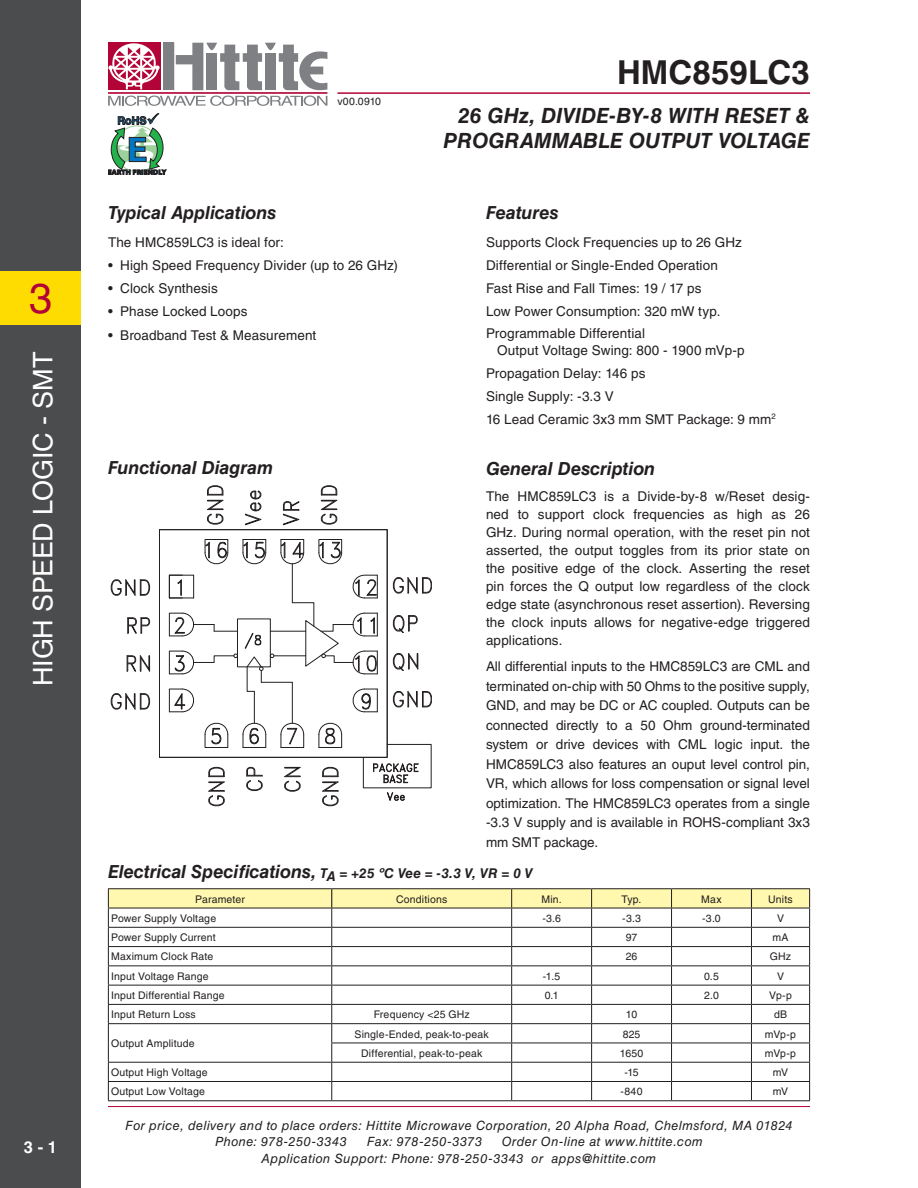
<style>
.page{position:relative;width:918px;height:1188px;background:#fff}
.page>*{position:absolute;margin:0;border:0;box-sizing:border-box;transform-origin:0 0}
.t1{font:42px "Helvetica LT Std";color:#b30437}
.t2{font:700 33px "Helvetica LT Std";letter-spacing:.005em;color:#231f20}
.t3{font:27px "Helvetica LT Std";letter-spacing:-.01em;color:#fff}
.t4{font:italic 700 21px/25.2px "Helvetica LT Std";color:#231f20;text-align:right}
.t5{font:italic 700 18px "Helvetica LT Std";letter-spacing:-.005em;color:#231f20}
.t6{font:700 16.5px "Helvetica LT Std";color:#fff}
.t7{font:13.5px/19.5px "Helvetica LT Std";letter-spacing:.01em;color:#231f20;text-align:justify}
.t8{font:italic 12.75px/16.5px "Helvetica LT Std";letter-spacing:.035em;color:#231f20}
.t9{font:10.5px "Helvetica LT Std";letter-spacing:.015em;color:#231f20}
.s1{font-size:13.5px}
</style>
<div class="page">
<hr style="left:108px;top:1106px;width:702px;height:1px;background:#b30437">
<hr style="left:338px;top:92px;width:472px;height:2px;background:#b30437">
<div style="left:163px;top:43px;width:11px;height:47px;background:#7e8083"></div>
<div style="left:108px;top:43px;width:52px;height:47px;background:#b30437"></div>
<hr style="left:108px;top:92px;width:219px;height:2px;background:#b30437">
<svg style="left:176px;top:43px;width:151px;height:47px"></svg>
<svg style="left:108px;top:96px;width:219px;height:10px"></svg>
<svg style="left:108px;top:43px;width:52px;height:46px"></svg>
<svg style="left:108px;top:113px;width:58px;height:62px"></svg>
<div style="left:0;top:0;width:81px;height:1188px;background:#4b4c4d"></div>
<div style="left:0;top:271px;width:81px;height:54px;background:#ffdc01"></div>
<hr style="left:108px;top:888px;width:224px;height:1px;background:#231f20">
<hr style="left:332px;top:888px;width:180px;height:1px;background:#231f20">
<hr style="left:512px;top:888px;width:80px;height:1px;background:#231f20">
<hr style="left:592px;top:888px;width:80px;height:1px;background:#231f20">
<hr style="left:672px;top:888px;width:79px;height:1px;background:#231f20">
<hr style="left:751px;top:888px;width:59px;height:1px;background:#231f20">
<svg style="left:108px;top:889px;width:702px;height:211px"></svg>
<hr style="left:108px;top:1100px;width:224px;height:1px;background:#231f20">
<hr style="left:332px;top:1100px;width:180px;height:1px;background:#231f20">
<hr style="left:512px;top:1100px;width:80px;height:1px;background:#231f20">
<hr style="left:592px;top:1100px;width:80px;height:1px;background:#231f20">
<hr style="left:672px;top:1100px;width:79px;height:1px;background:#231f20">
<hr style="left:751px;top:1100px;width:59px;height:1px;background:#231f20">
<svg style="left:111px;top:579px;width:39px;height:17px"></svg>
<svg style="left:393px;top:577px;width:39px;height:17px"></svg>
<div style="left:159px;top:529px;width:228px;height:229px;border:1px solid #231f20"></div>
<svg style="left:208px;top:767px;width:17px;height:39px"></svg>
<svg style="left:207px;top:485px;width:17px;height:40px"></svg>
<svg style="left:363px;top:744px;width:69px;height:57px"></svg>
<svg style="left:127px;top:617px;width:23px;height:17px"></svg>
<svg style="left:393px;top:615px;width:25px;height:18px"></svg>
<svg style="left:127px;top:655px;width:23px;height:17px"></svg>
<svg style="left:393px;top:653px;width:26px;height:18px"></svg>
<svg style="left:111px;top:693px;width:39px;height:17px"></svg>
<svg style="left:393px;top:691px;width:39px;height:17px"></svg>
<svg style="left:246px;top:767px;width:17px;height:24px"></svg>
<svg style="left:245px;top:490px;width:17px;height:36px"></svg>
<svg style="left:284px;top:767px;width:17px;height:25px"></svg>
<svg style="left:283px;top:501px;width:17px;height:25px"></svg>
<svg style="left:322px;top:767px;width:17px;height:39px"></svg>
<svg style="left:321px;top:485px;width:17px;height:40px"></svg>
<hr style="left:254px;top:691px;width:1px;height:32px;background:#231f20">
<hr style="left:292px;top:682px;width:1px;height:41px;background:#231f20">
<hr style="left:274px;top:656px;width:32px;height:1px;background:#231f20">
<hr style="left:270px;top:631px;width:36px;height:1px;background:#231f20">
<hr style="left:292px;top:564px;width:1px;height:39px;background:#231f20">
<hr style="left:261px;top:682px;width:31px;height:1px;background:#231f20">
<svg style="left:271px;top:654px;width:4px;height:4px"></svg>
<div style="left:237px;top:619px;width:34px;height:48px;border:1px solid #231f20"></div>
<svg style="left:246px;top:656px;width:18px;height:36px"></svg>
<svg style="left:169px;top:575px;width:25px;height:24px"></svg>
<svg style="left:169px;top:613px;width:68px;height:24px"></svg>
<svg style="left:169px;top:651px;width:69px;height:24px"></svg>
<svg style="left:169px;top:688px;width:25px;height:25px"></svg>
<svg style="left:292px;top:575px;width:86px;height:100px"></svg>
<svg style="left:352px;top:688px;width:26px;height:25px"></svg>
<svg style="left:204px;top:722px;width:25px;height:26px"></svg>
<svg style="left:242px;top:720px;width:24px;height:28px"></svg>
<svg style="left:280px;top:720px;width:24px;height:28px"></svg>
<svg style="left:318px;top:722px;width:24px;height:26px"></svg>
<svg style="left:204px;top:539px;width:25px;height:26px"></svg>
<svg style="left:242px;top:539px;width:24px;height:26px"></svg>
<svg style="left:280px;top:539px;width:24px;height:28px"></svg>
<svg style="left:318px;top:539px;width:24px;height:26px"></svg>
<svg style="left:244px;top:633px;width:17px;height:16px"></svg>
<h1 class="t1" style="left:29px;top:274px;width:25px">3</h1>
<h3 class="t3" style="left:27px;top:686px;width:335px;rotate:-90deg">HIGH SPEED LOGIC - SMT</h3>
<p class="t6" style="left:24px;top:1138px;width:35px">3 - 1</p>
<p class="t9" style="left:337px;top:95px;width:45px">v00.0910</p>
<h3 class="t5" style="left:108px;top:201px;width:170px">Typical Applications</h3>
<p class="t7" style="left:108px;top:232px;width:177px">The HMC859LC3 is ideal for:</p>
<p class="t7" style="left:108px;top:255px;width:291px">• High Speed Frequency Divider (up to 26 GHz)</p>
<p class="t7" style="left:108px;top:279px;width:111px">• Clock Synthesis</p>
<p class="t7" style="left:108px;top:302px;width:141px">• Phase Locked Loops</p>
<p class="t7" style="left:108px;top:325px;width:210px">• Broadband Test &amp; Measurement</p>
<h3 class="t5" style="left:108px;top:456px;width:167px">Functional Diagram</h3>
<h2 class="t2" style="left:617px;top:53px;width:194px">HMC859LC3</h2>
<h3 class="t4" style="left:444px;top:103px;width:368px">26 GHz, DIVIDE-BY-8 WITH RESET &amp;<br>PROGRAMMABLE OUTPUT VOLTAGE</h3>
<h3 class="t5" style="left:486px;top:201px;width:74px">Features</h3>
<p class="t7" style="left:486px;top:230px;width:257px;line-height:23px;text-align:left">Supports Clock Frequencies up to 26 GHz Differential or Single-Ended Operation Fast Rise and Fall Times: 19 / 17 ps<br>Low Power Consumption: 320 mW typ.<br>Programmable Differential</p>
<p class="t7" style="left:486px;top:338px;width:292px;line-height:23px;text-align:left;text-indent:11px">Output Voltage Swing: 800 - 1900 mVp-p<br>Propagation Delay: 146 ps<br>Single Supply: -3.3 V<br>16 Lead Ceramic 3x3 mm SMT Package: 9 mm<sup>2</sup></p>
<h3 class="t5" style="left:486px;top:457px;width:171px">General Description</h3>
<p class="t7" style="left:486px;top:487px;width:326px;line-height:18px">The HMC859LC3 is a Divide-by-8 w/Reset desig&shy;ned to support clock frequencies as high as 26<br>GHz. During normal operation, with the reset pin not asserted, the output toggles from its prior state on the positive edge of the clock. Asserting the reset pin forces the Q output low regardless of the clock edge state (asynchronous reset assertion). Reversing the clock inputs allows for negative-edge triggered applications.</p>
<p class="t7" style="left:486px;top:657px;width:326px">All differential inputs to the HMC859LC3 are CML and terminated on-chip with 50 Ohms to the positive supply, GND, and may be DC or AC coupled. Outputs can be connected directly to a 50 Ohm ground-terminated system or drive devices with CML logic input. the HMC859LC3 also features an ouput level control pin, VR, which allows for loss compensation or signal level optimization. The HMC859LC3 operates from a single -3.3 V supply and is available in ROHS-compliant 3x3 mm SMT package.</p>
<h3 class="t5" style="left:108px;top:861px;width:426px">Electrical Specifications, <span class="s1">T</span><sub>A</sub> <span class="s1">= +25 ºC Vee = -3.3 V, VR = 0 V</span></h3>
<p class="t9" style="left:195px;top:893px;width:51px">Parameter</p>
<p class="t9" style="left:396px;top:893px;width:53px">Conditions</p>
<p class="t9" style="left:541px;top:893px;width:22px">Min.</p>
<p class="t9" style="left:622px;top:893px;width:21px">Typ.</p>
<p class="t9" style="left:701px;top:893px;width:22px">Max</p>
<p class="t9" style="left:768px;top:893px;width:26px">Units</p>
<p class="t9" style="left:111px;top:912px;width:107px">Power Supply Voltage</p>
<p class="t9" style="left:542px;top:912px;width:20px">-3.6</p>
<p class="t9" style="left:622px;top:912px;width:20px">-3.3</p>
<p class="t9" style="left:702px;top:912px;width:20px">-3.0</p>
<p class="t9" style="left:777px;top:912px;width:9px">V</p>
<p class="t9" style="left:111px;top:931px;width:106px">Power Supply Current</p>
<p class="t9" style="left:626px;top:931px;width:13px">97</p>
<p class="t9" style="left:773px;top:931px;width:17px">mA</p>
<p class="t9" style="left:111px;top:951px;width:104px">Maximum Clock Rate</p>
<p class="t9" style="left:626px;top:951px;width:13px">26</p>
<p class="t9" style="left:770px;top:951px;width:23px">GHz</p>
<p class="t9" style="left:111px;top:970px;width:99px">Input Voltage Range</p>
<p class="t9" style="left:543px;top:970px;width:19px">-1.5</p>
<p class="t9" style="left:704px;top:970px;width:16px">0.5</p>
<p class="t9" style="left:777px;top:970px;width:9px">V</p>
<p class="t9" style="left:111px;top:989px;width:115px">Input Differential Range</p>
<p class="t9" style="left:545px;top:989px;width:15px">0.1</p>
<p class="t9" style="left:704px;top:989px;width:16px">2.0</p>
<p class="t9" style="left:769px;top:989px;width:24px">Vp-p</p>
<p class="t9" style="left:111px;top:1009px;width:86px">Input Return Loss</p>
<p class="t9" style="left:374px;top:1009px;width:97px">Frequency &lt;25 GHz</p>
<p class="t9" style="left:626px;top:1009px;width:13px">10</p>
<p class="t9" style="left:774px;top:1009px;width:15px">dB</p>
<p class="t9" style="left:111px;top:1037px;width:85px">Output Amplitude</p>
<p class="t9" style="left:355px;top:1028px;width:136px">Single-Ended, peak-to-peak</p>
<p class="t9" style="left:623px;top:1028px;width:19px">825</p>
<p class="t9" style="left:765px;top:1028px;width:33px">mVp-p</p>
<p class="t9" style="left:361px;top:1047px;width:123px">Differential, peak-to-peak</p>
<p class="t9" style="left:620px;top:1047px;width:25px">1650</p>
<p class="t9" style="left:765px;top:1047px;width:33px">mVp-p</p>
<p class="t9" style="left:111px;top:1066px;width:98px">Output High Voltage</p>
<p class="t9" style="left:624px;top:1066px;width:16px">-15</p>
<p class="t9" style="left:773px;top:1066px;width:17px">mV</p>
<p class="t9" style="left:111px;top:1086px;width:95px">Output Low Voltage</p>
<p class="t9" style="left:621px;top:1086px;width:23px">-840</p>
<p class="t9" style="left:773px;top:1086px;width:17px">mV</p>
<p class="t8" style="left:215px;top:1117px;width:579px;text-indent:-90px">For price, delivery and to place orders: Hittite Microwave Corporation, 20 Alpha Road, Chelmsford, MA 01824<br>Phone: 978-250-3343</p>
<p class="t8" style="left:262px;top:1133px;width:443px;text-indent:240px">Order On-line at www.hittite.com<br>Application Support: Phone: 978-250-3343 or apps@hittite.com</p>
<p class="t8" style="left:367px;top:1133px;width:117px">Fax: 978-250-3373</p>
</div>
